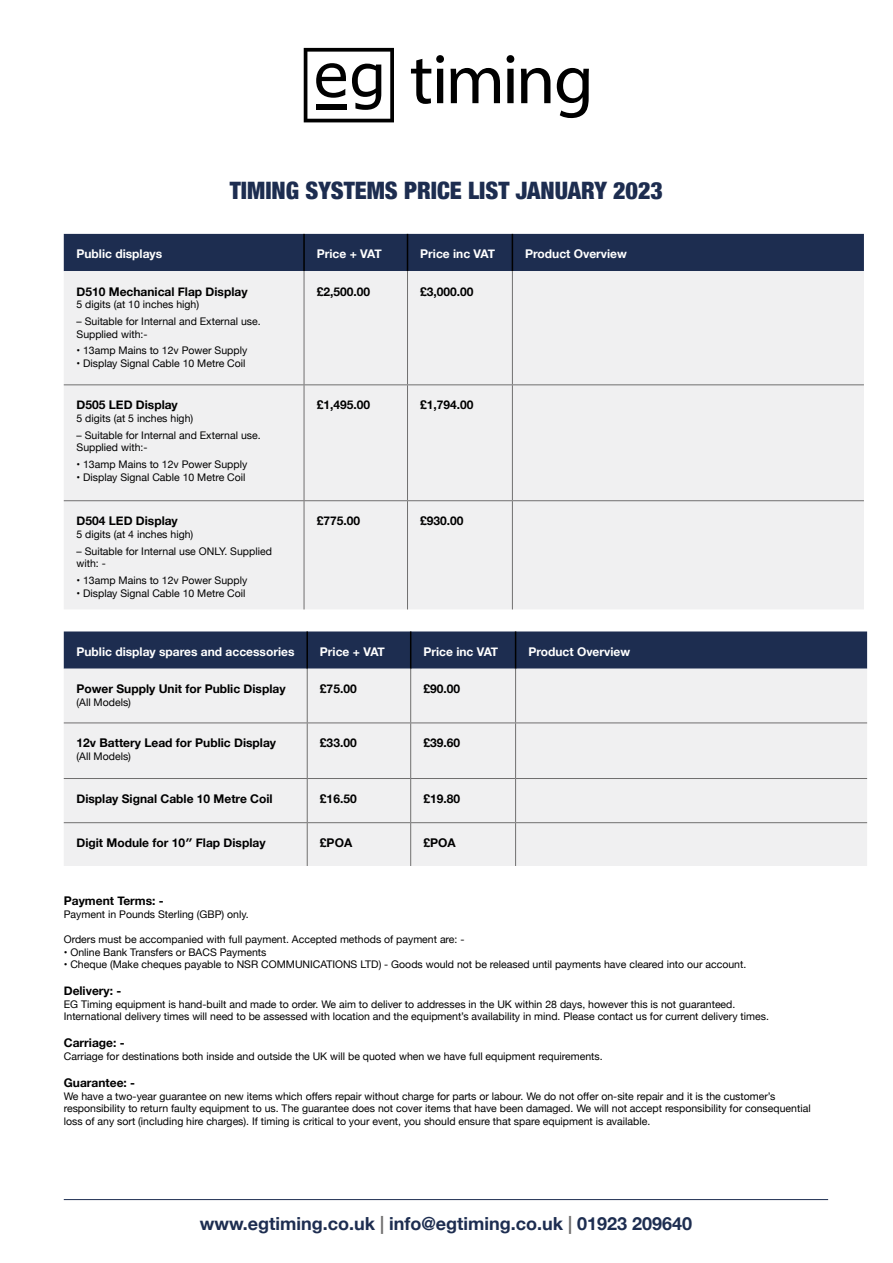
<style>
.page{position:relative;width:893px;height:1263px;background:#fff}
.page>*{position:absolute;margin:0;border:0;box-sizing:border-box;transform-origin:0 0}
.t1{font:71.25px "Myriad Pro";letter-spacing:-.04em;color:#000}
.t2{font:900 condensed 24px "Helvetica Neue";color:#1d2d50}
.t3{font:700 18px "Helvetica Neue";color:#1d2d50}
.t4{font:700 12px "Helvetica Neue";color:#000}
.t5{font:700 12px "Helvetica Neue";color:#fff}
.t6{font:10.5px/12.6px "Helvetica Neue";color:#000}
.s1{color:#706f6f}
</style>
<div class="page">
<div style="left:64px;top:234px;width:800px;height:37px;background:#1d2d50"></div>
<div style="left:64px;top:271px;width:800px;height:338px;background:#f0f0f1"></div>
<hr style="left:303px;top:234px;width:2px;height:37px;background:#000">
<hr style="left:407px;top:234px;width:1px;height:37px;background:#000">
<hr style="left:512px;top:234px;width:1px;height:37px;background:#000">
<hr style="left:304px;top:271px;width:1px;height:113px;background:#706f6f">
<hr style="left:407px;top:271px;width:1px;height:113px;background:#706f6f">
<hr style="left:512px;top:271px;width:1px;height:113px;background:#706f6f">
<hr style="left:64px;top:384px;width:240px;height:1px;background:#706f6f">
<hr style="left:304px;top:384px;width:103px;height:1px;background:#706f6f">
<hr style="left:304px;top:385px;width:1px;height:115px;background:#706f6f">
<hr style="left:407px;top:384px;width:105px;height:1px;background:#706f6f">
<hr style="left:407px;top:385px;width:1px;height:115px;background:#706f6f">
<hr style="left:512px;top:384px;width:352px;height:1px;background:#706f6f">
<hr style="left:512px;top:385px;width:1px;height:115px;background:#706f6f">
<hr style="left:64px;top:500px;width:240px;height:1px;background:#706f6f">
<hr style="left:304px;top:500px;width:103px;height:1px;background:#706f6f">
<hr style="left:304px;top:501px;width:1px;height:108px;background:#706f6f">
<hr style="left:407px;top:500px;width:105px;height:1px;background:#706f6f">
<hr style="left:407px;top:501px;width:1px;height:108px;background:#706f6f">
<hr style="left:512px;top:500px;width:352px;height:1px;background:#706f6f">
<hr style="left:512px;top:501px;width:1px;height:108px;background:#706f6f">
<div style="left:64px;top:631px;width:803px;height:38px;background:#1d2d50"></div>
<div style="left:64px;top:669px;width:803px;height:197px;background:#f0f0f1"></div>
<hr style="left:306px;top:631px;width:2px;height:38px;background:#000">
<hr style="left:410px;top:631px;width:1px;height:38px;background:#000">
<hr style="left:515px;top:631px;width:1px;height:38px;background:#000">
<hr style="left:307px;top:669px;width:1px;height:53px;background:#706f6f">
<hr style="left:410px;top:669px;width:1px;height:53px;background:#706f6f">
<hr style="left:515px;top:669px;width:1px;height:53px;background:#706f6f">
<hr style="left:64px;top:722px;width:243px;height:1px;background:#706f6f">
<hr style="left:307px;top:722px;width:104px;height:1px;background:#706f6f">
<hr style="left:307px;top:723px;width:1px;height:55px;background:#706f6f">
<hr style="left:411px;top:722px;width:105px;height:1px;background:#706f6f">
<hr style="left:410px;top:723px;width:1px;height:55px;background:#706f6f">
<hr style="left:516px;top:722px;width:351px;height:1px;background:#706f6f">
<hr style="left:515px;top:723px;width:1px;height:55px;background:#706f6f">
<hr style="left:64px;top:778px;width:243px;height:1px;background:#706f6f">
<hr style="left:307px;top:778px;width:104px;height:1px;background:#706f6f">
<hr style="left:307px;top:779px;width:1px;height:43px;background:#706f6f">
<hr style="left:411px;top:778px;width:105px;height:1px;background:#706f6f">
<hr style="left:410px;top:779px;width:1px;height:43px;background:#706f6f">
<hr style="left:516px;top:778px;width:351px;height:1px;background:#706f6f">
<hr style="left:515px;top:779px;width:1px;height:43px;background:#706f6f">
<hr style="left:307px;top:823px;width:1px;height:43px;background:#706f6f">
<hr style="left:410px;top:823px;width:1px;height:43px;background:#706f6f">
<hr style="left:515px;top:823px;width:1px;height:43px;background:#706f6f">
<hr style="left:64px;top:822px;width:243px;height:1px;background:#706f6f">
<hr style="left:307px;top:822px;width:104px;height:1px;background:#706f6f">
<hr style="left:411px;top:822px;width:105px;height:1px;background:#706f6f">
<hr style="left:516px;top:822px;width:351px;height:1px;background:#706f6f">
<svg style="left:304px;top:48px;width:90px;height:74px"></svg>
<hr style="left:64px;top:1199px;width:764px;height:1px;background:#1d2d50">
<h1 class="t1" style="left:410px;top:35px;width:186px">timing</h1>
<h2 class="t2" style="left:230px;top:171px;width:435px">TIMING SYSTEMS PRICE LIST JANUARY 2023</h2>
<p class="t5" style="left:77px;top:245px;width:87px">Public displays</p>
<p class="t5" style="left:317px;top:245px;width:66px">Price + VAT</p>
<p class="t5" style="left:420px;top:245px;width:76px">Price inc VAT</p>
<p class="t5" style="left:525px;top:245px;width:103px">Product Overview</p>
<p class="t4" style="left:77px;top:282px;width:173px">D510 Mechanical Flap Display</p>
<p class="t6" style="left:77px;top:299px;width:124px">5 digits (at 10 inches high)</p>
<p class="t6" style="left:77px;top:316px;width:186px">– Suitable for Internal and External use.<br>Supplied with:-</p>
<p class="t6" style="left:77px;top:345px;width:172px">• 13amp Mains to 12v Power Supply</p>
<p class="t6" style="left:77px;top:358px;width:170px">• Display Signal Cable 10 Metre Coil</p>
<p class="t4" style="left:317px;top:282px;width:55px">£2,500.00</p>
<p class="t4" style="left:420px;top:282px;width:55px">£3,000.00</p>
<p class="t4" style="left:77px;top:396px;width:103px">D505 LED Display</p>
<p class="t6" style="left:77px;top:412px;width:118px">5 digits (at 5 inches high)</p>
<p class="t6" style="left:77px;top:429px;width:186px">– Suitable for Internal and External use.<br>Supplied with:-</p>
<p class="t6" style="left:77px;top:459px;width:172px">• 13amp Mains to 12v Power Supply</p>
<p class="t6" style="left:77px;top:471px;width:170px">• Display Signal Cable 10 Metre Coil</p>
<p class="t4" style="left:77px;top:511px;width:103px">D504 LED Display</p>
<p class="t6" style="left:77px;top:528px;width:118px">5 digits (at 4 inches high)</p>
<p class="t6" style="left:77px;top:545px;width:197px">– Suitable for Internal use ONLY. Supplied with: -</p>
<p class="t6" style="left:77px;top:575px;width:172px">• 13amp Mains to 12v Power Supply</p>
<p class="t6" style="left:77px;top:587px;width:170px">• Display Signal Cable 10 Metre Coil</p>
<p class="t4" style="left:317px;top:396px;width:55px">£1,495.00</p>
<p class="t4" style="left:420px;top:396px;width:55px">£1,794.00</p>
<p class="t4" style="left:317px;top:511px;width:45px">£775.00</p>
<p class="t4" style="left:420px;top:511px;width:45px">£930.00</p>
<p class="t5" style="left:77px;top:642px;width:219px">Public display spares and accessories</p>
<p class="t5" style="left:320px;top:642px;width:66px">Price + VAT</p>
<p class="t5" style="left:423px;top:642px;width:76px">Price inc VAT</p>
<p class="t5" style="left:528px;top:642px;width:103px">Product Overview</p>
<p class="t4" style="left:77px;top:679px;width:211px">Power Supply Unit for Public Display</p>
<p class="t6" style="left:77px;top:696px;width:56px">(All Models)</p>
<p class="t4" style="left:320px;top:679px;width:38px">£75.00</p>
<p class="t4" style="left:423px;top:679px;width:38px">£90.00</p>
<p class="t4" style="left:77px;top:734px;width:201px">12v Battery Lead for Public Display</p>
<p class="t6" style="left:77px;top:750px;width:56px">(All Models)</p>
<p class="t4" style="left:320px;top:734px;width:38px">£33.00</p>
<p class="t4" style="left:423px;top:734px;width:38px">£39.60</p>
<p class="t4" style="left:77px;top:789px;width:198px">Display Signal Cable 10 Metre Coil</p>
<p class="t4" style="left:320px;top:789px;width:38px">£16.50</p>
<p class="t4" style="left:423px;top:789px;width:38px">£19.80</p>
<p class="t4" style="left:77px;top:833px;width:191px">Digit Module for 10″ Flap Display</p>
<p class="t4" style="left:320px;top:833px;width:34px">£POA</p>
<p class="t4" style="left:423px;top:833px;width:34px">£POA</p>
<p class="t4" style="left:64px;top:891px;width:101px">Payment Terms: -</p>
<p class="t6" style="left:64px;top:908px;width:186px">Payment in Pounds Sterling (GBP) only.</p>
<p class="t6" style="left:64px;top:934px;width:402px">Orders must be accompanied with full payment. Accepted methods of payment are: -</p>
<p class="t6" style="left:64px;top:946px;width:204px">• Online Bank Transfers or BACS Payments</p>
<p class="t6" style="left:64px;top:959px;width:684px">• Cheque (Make cheques payable to NSR COMMUNICATIONS LTD) - Goods would not be released until payments have cleared into our account.</p>
<p class="t4" style="left:64px;top:981px;width:59px">Delivery: -</p>
<p class="t6" style="left:64px;top:998px;width:707px">EG Timing equipment is hand-built and made to order. We aim to deliver to addresses in the UK within 28 days, however this is not guaranteed.<br>International delivery times will need to be assessed with location and the equipment’s availability in mind. Please contact us for current delivery times.</p>
<p class="t4" style="left:64px;top:1034px;width:62px">Carriage: -</p>
<p class="t6" style="left:64px;top:1051px;width:540px">Carriage for destinations both inside and outside the UK will be quoted when we have full equipment requirements.</p>
<p class="t4" style="left:64px;top:1073px;width:73px">Guarantee: -</p>
<p class="t6" style="left:64px;top:1090px;width:748px">We have a two-year guarantee on new items which offers repair without charge for parts or labour. We do not offer on-site repair and it is the customer’s responsibility to return faulty equipment to us. The guarantee does not cover items that have been damaged. We will not accept responsibility for consequential loss of any sort (including hire charges). If timing is critical to your event, you should ensure that spare equipment is available.</p>
<h3 class="t3" style="left:200px;top:1209px;width:494px">www.egtiming.co.uk <span class="s1">|</span> info@egtiming.co.uk <span class="s1">|</span> 01923 209640</h3>
</div>
